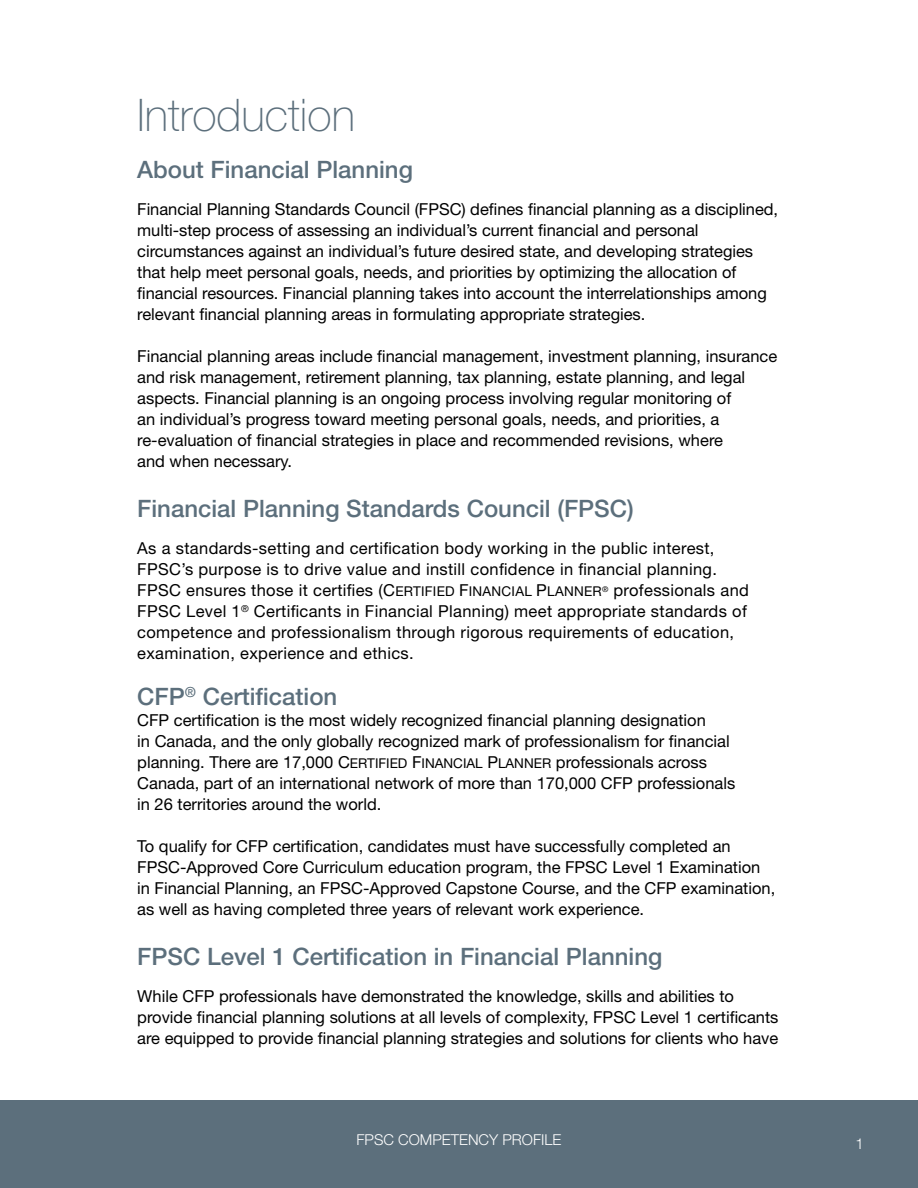
<style>
.page{position:relative;width:918px;height:1188px;background:#fff}
.page>*{position:absolute;margin:0;border:0;box-sizing:border-box;transform-origin:0 0}
.t1{font:100 45px "Helvetica Neue LT Std";color:#5c6f7c}
.t2{font:500 24px "Helvetica Neue LT Std";color:#5c6f7c}
.t3{font:16.5px/21px "Helvetica Neue LT Std";color:#000}
.t4{font:16.5px/21px "Helvetica Neue LT Std";letter-spacing:.02em;color:#000}
.t5{font:300 15px "Helvetica Neue LT Std";color:#fff}
.s1{font-size:13.5px}
</style>
<div class="page">
<div style="left:0;top:1100px;width:918px;height:88px;background:#5c6f7c"></div>
<h1 class="t1" style="left:137px;top:89px;width:219px">Introduction</h1>
<h2 class="t2" style="left:137px;top:155px;width:277px">About Financial Planning</h2>
<p class="t3" style="left:137px;top:199px;width:642px">Financial Planning Standards Council (FPSC) defines financial planning as a disciplined, multi-step process of assessing an individual’s current financial and personal circumstances against an individual’s future desired state, and developing strategies that help meet personal goals, needs, and priorities by optimizing the allocation of financial resources. Financial planning takes into account the interrelationships among relevant financial planning areas in formulating appropriate strategies.</p>
<p class="t3" style="left:137px;top:346px;width:642px">Financial planning areas include financial management, investment planning, insurance and risk management, retirement planning, tax planning, estate planning, and legal aspects. Financial planning is an ongoing process involving regular monitoring of<br>an individual’s progress toward meeting personal goals, needs, and priorities, a re-evaluation of financial strategies in place and recommended revisions, where<br>and when necessary.</p>
<h2 class="t2" style="left:137px;top:494px;width:498px">Financial Planning Standards Council (FPSC)</h2>
<p class="t4" style="left:137px;top:538px;width:613px">As a standards-setting and certification body working in the public interest, FPSC’s purpose is to drive value and instill confidence in financial planning.<br>FPSC ensures those it certifies (C<span class="s1">ERTIFIED</span> F<span class="s1">INANCIAL</span> P<span class="s1">LANNER</span><sup>®</sup> professionals and FPSC Level 1<sup>®</sup> Certificants in Financial Planning) meet appropriate standards of competence and professionalism through rigorous requirements of education, examination, experience and ethics.</p>
<h2 class="t2" style="left:137px;top:682px;width:202px">CFP<sup>®</sup> Certification</h2>
<p class="t3" style="left:137px;top:709px;width:600px">CFP certification is the most widely recognized financial planning designation<br>in Canada, and the only globally recognized mark of professionalism for financial planning. There are 17,000 C<span class="s1">ERTIFIED</span> F<span class="s1">INANCIAL</span> P<span class="s1">LANNER</span> professionals across Canada, part of an international network of more than 170,000 CFP professionals in 26 territories around the world.</p>
<p class="t3" style="left:137px;top:835px;width:640px">To qualify for CFP certification, candidates must have successfully completed an FPSC-Approved Core Curriculum education program, the FPSC Level 1 Examination in Financial Planning, an FPSC-Approved Capstone Course, and the CFP examination, as well as having completed three years of relevant work experience.</p>
<h2 class="t2" style="left:137px;top:942px;width:527px">FPSC Level 1 Certification in Financial Planning</h2>
<p class="t3" style="left:137px;top:985px;width:643px">While CFP professionals have demonstrated the knowledge, skills and abilities to provide financial planning solutions at all levels of complexity, FPSC Level 1 certificants are equipped to provide financial planning strategies and solutions for clients who have</p>
<p class="t5" style="left:357px;top:1130px;width:206px">FPSC COMPETENCY PROFILE</p>
<p class="t5" style="left:856px;top:1134px;width:10px">1</p>
</div>
